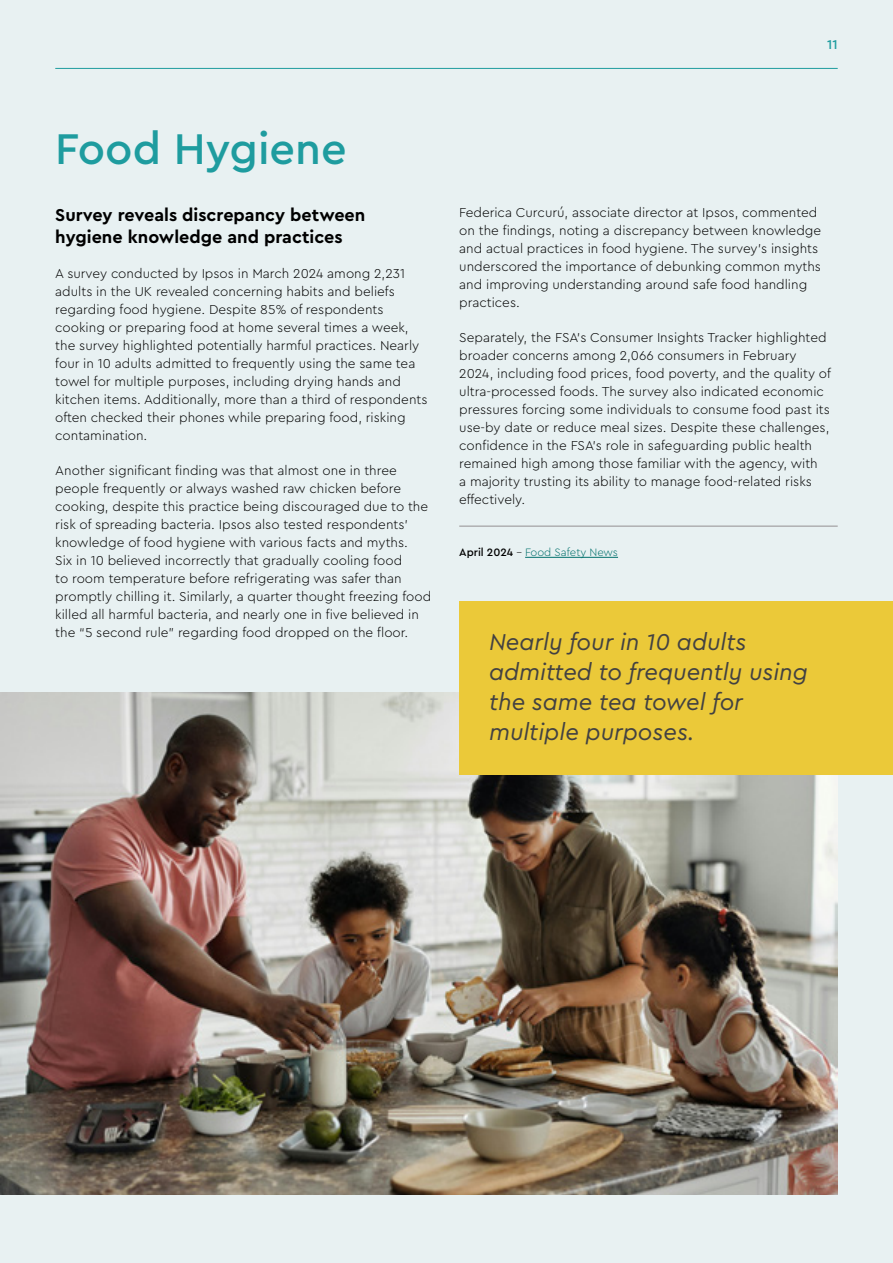
<style>
.page{position:relative;width:893px;height:1263px;background:#fff}
.page>*{position:absolute;margin:0;border:0;box-sizing:border-box;transform-origin:0 0}
.t1{font:500 45px "Cera Pro";color:#1e9c9f}
.t2{font:italic 24px/30px "Cera Pro";color:#424142}
.t3{font:700 18px/21.6px "Cera Pro";color:#000}
.t4{font:300 13.5px/18px "Cera Pro";color:#000}
.t5{font:500 13.5px "Cera Pro";color:#1e9c9f}
.t6{font:300 11.25px "Cera Pro";color:#006f6b}
.s1{font-weight:500;color:#000}
.s2{color:#000}
</style>
<div class="page">
<div style="left:0;top:1px;width:893px;height:1262px;background:#e8f1f2"></div>
<hr style="left:55px;top:68px;width:783px;height:1px;background:#1e9c9f">
<hr style="left:459px;top:526px;width:379px;height:1px;background:#938f91">
<hr style="left:525px;top:557px;width:93px;height:1px;background:#006f6b">
<img style="left:0;top:692px;width:838px;height:503px">
<div style="left:459px;top:601px;width:434px;height:173px;background:#ebc939"></div>
<p class="t5" style="left:827px;top:36px;width:12px">11</p>
<h1 class="t1" style="left:55px;top:119px;width:293px">Food Hygiene</h1>
<h3 class="t3" style="left:55px;top:203px;width:312px">Survey reveals discrepancy between hygiene knowledge and practices</h3>
<p class="t4" style="left:55px;top:264px;width:374px">A survey conducted by Ipsos in March 2024 among 2,231 adults in the UK revealed concerning habits and beliefs regarding food hygiene. Despite 85% of respondents cooking or preparing food at home several times a week, the survey highlighted potentially harmful practices. Nearly four in 10 adults admitted to frequently using the same tea towel for multiple purposes, including drying hands and kitchen items. Additionally, more than a third of respondents often checked their phones while preparing food, risking contamination.</p>
<p class="t4" style="left:55px;top:460px;width:377px">Another significant finding was that almost one in three people frequently or always washed raw chicken before cooking, despite this practice being discouraged due to the risk of spreading bacteria. Ipsos also tested respondents’ knowledge of food hygiene with various facts and myths.<br>Six in 10 believed incorrectly that gradually cooling food<br>to room temperature before refrigerating was safer than promptly chilling it. Similarly, a quarter thought freezing food killed all harmful bacteria, and nearly one in five believed in the “5 second rule” regarding food dropped on the floor.</p>
<p class="t4" style="left:459px;top:203px;width:363px">Federica Curcurú, associate director at Ipsos, commented on the findings, noting a discrepancy between knowledge and actual practices in food hygiene. The survey’s insights underscored the importance of debunking common myths and improving understanding around safe food handling practices.</p>
<p class="t4" style="left:459px;top:328px;width:373px">Separately, the FSA’s Consumer Insights Tracker highlighted broader concerns among 2,066 consumers in February 2024, including food prices, food poverty, and the quality of ultra-processed foods. The survey also indicated economic pressures forcing some individuals to consume food past its use-by date or reduce meal sizes. Despite these challenges, confidence in the FSA’s role in safeguarding public health remained high among those familiar with the agency, with<br>a majority trusting its ability to manage food-related risks effectively.</p>
<p class="t6" style="left:459px;top:545px;width:160px"><span class="s1">April 2024</span> <span class="s2">–</span> Food Safety News</p>
<h2 class="t2" style="left:489px;top:626px;width:320px">Nearly four in 10 adults admitted to frequently using the same tea towel for multiple purposes.</h2>
</div>
